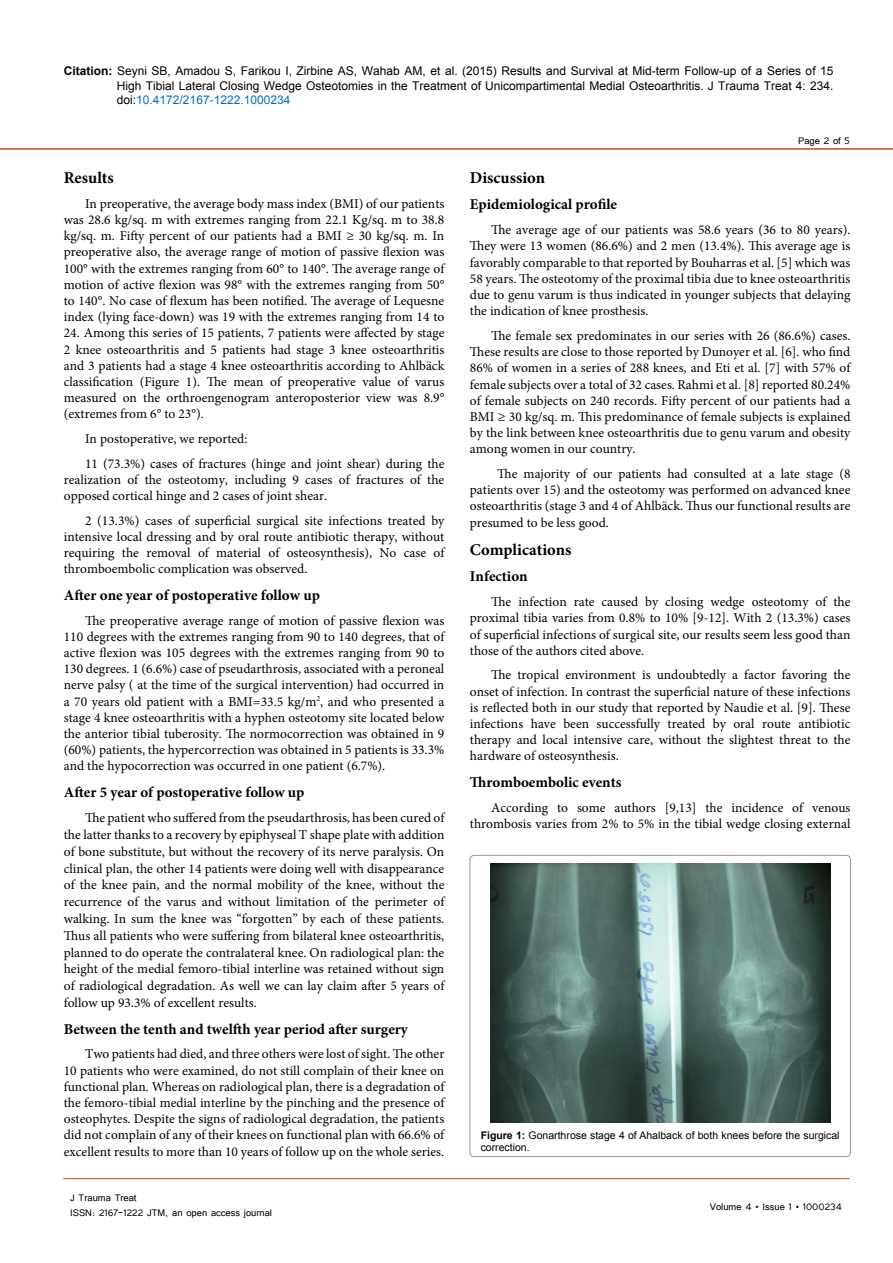
<style>
.page{position:relative;width:893px;height:1263px;background:#fff}
.page>*{position:absolute;margin:0;border:0;box-sizing:border-box;transform-origin:0 0}
.t1{font:700 16.5px "Minion Pro";color:#000}
.t2{font:700 15px "Minion Pro";color:#000}
.t3{font:13.5px/16.2px "Minion Pro";color:#000;text-align:justify}
.t4{font:12px/14.4px "Arial";color:#000;text-align:justify}
.t5{font:12px/14.4px "Tunga";color:#000}
.t6{font:10.5px/12.6px "Arial";color:#000}
.s1{font-weight:700}
.s2{color:#0072bc}
</style>
<div class="page">
<hr style="left:0;top:148px;width:893px;height:2px;background:#be4f18">
<hr style="left:63px;top:1178px;width:787px;height:1px;background:#be4f18">
<div style="left:470px;top:855px;width:380px;height:302px;border:1px solid #939598;border-radius:4px"></div>
<img style="left:490px;top:864px;width:340px;height:258px">
<p class="t4" style="left:117px;top:64px;width:718px;text-indent:-53px"><span class="s1">Citation:</span> Seyni SB, Amadou S, Farikou I, Zirbine AS, Wahab AM, et al. (2015) Results and Survival at Mid-term Follow-up of a Series of 15<br>High Tibial Lateral Closing Wedge Osteotomies in the Treatment of Unicompartimental Medial Osteoarthritis. J Trauma Treat 4: 234. doi:<span class="s2">10.4172/2167-1222.1000234</span></p>
<p class="t5" style="left:798px;top:133px;width:53px">Page 2 of 5</p>
<p class="t1" style="left:64px;top:166px;width:52px">Results</p>
<p class="t3" style="left:64px;top:195px;width:382px;text-indent:21px">In preoperative, the average body mass index (BMI) of our patients was 28.6 kg/sq. m with extremes ranging from 22.1 Kg/sq. m to 38.8 kg/sq. m. Fifty percent of our patients had a BMI ≥ 30 kg/sq. m. In preoperative also, the average range of motion of passive flexion was 100° with the extremes ranging from 60° to 140°. The average range of motion of active flexion was 98° with the extremes ranging from 50° to 140°. No case of flexum has been notified. The average of Lequesne index (lying face-down) was 19 with the extremes ranging from 14 to</p>
<p class="t3" style="left:64px;top:325px;width:382px">24. Among this series of 15 patients, 7 patients were affected by stage 2 knee osteoarthritis and 5 patients had stage 3 knee osteoarthritis and 3 patients had a stage 4 knee osteoarthritis according to Ahlbäck classification (Figure 1). The mean of preoperative value of varus measured on the orthroengenogram anteroposterior view was 8.9° (extremes from 6° to 23°).</p>
<p class="t3" style="left:85px;top:426px;width:361px;line-height:24.8px">In postoperative, we reported:<br>11 (73.3%) cases of fractures (hinge and joint shear) during the</p>
<p class="t3" style="left:64px;top:472px;width:382px">realization of the osteotomy, including 9 cases of fractures of the opposed cortical hinge and 2 cases of joint shear.</p>
<p class="t3" style="left:64px;top:512px;width:382px;text-indent:21px">2 (13.3%) cases of superficial surgical site infections treated by intensive local dressing and by oral route antibiotic therapy, without requiring the removal of material of osteosynthesis), No case of thromboembolic complication was observed.</p>
<p class="t2" style="left:64px;top:585px;width:258px">After one year of postoperative follow up</p>
<p class="t3" style="left:64px;top:612px;width:382px;text-indent:21px">The preoperative average range of motion of passive flexion was 110 degrees with the extremes ranging from 90 to 140 degrees, that of active flexion was 105 degrees with the extremes ranging from 90 to 130 degrees. 1 (6.6%) case of pseudarthrosis, associated with a peroneal nerve palsy ( at the time of the surgical intervention) had occurred in a 70 years old patient with a BMI=33.5 kg/m<sup>2</sup>, and who presented a stage 4 knee osteoarthritis with a hyphen osteotomy site located below the anterior tibial tuberosity. The normocorrection was obtained in 9 (60%) patients, the hypercorrection was obtained in 5 patients is 33.3% and the hypocorrection was occurred in one patient (6.7%).</p>
<p class="t2" style="left:64px;top:782px;width:242px">After 5 year of postoperative follow up</p>
<p class="t3" style="left:64px;top:810px;width:382px;line-height:16.8px;text-indent:21px">The patient who suffered from the pseudarthrosis, has been cured of the latter thanks to a recovery by epiphyseal T shape plate with addition of bone substitute, but without the recovery of its nerve paralysis. On clinical plan, the other 14 patients were doing well with disappearance of the knee pain, and the normal mobility of the knee, without the recurrence of the varus and without limitation of the perimeter of walking. In sum the knee was “forgotten” by each of these patients.<br>Thus all patients who were suffering from bilateral knee osteoarthritis, planned to do operate the contralateral knee. On radiological plan: the height of the medial femoro-tibial interline was retained without sign of radiological degradation. As well we can lay claim after 5 years of follow up 93.3% of excellent results.</p>
<p class="t2" style="left:64px;top:1018px;width:346px">Between the tenth and twelfth year period after surgery</p>
<p class="t3" style="left:64px;top:1046px;width:382px;text-indent:21px">Two patients had died, and three others were lost of sight. The other 10 patients who were examined, do not still complain of their knee on functional plan. Whereas on radiological plan, there is a degradation of the femoro-tibial medial interline by the pinching and the presence of osteophytes. Despite the signs of radiological degradation, the patients did not complain of any of their knees on functional plan with 66.6% of excellent results to more than 10 years of follow up on the whole series.</p>
<p class="t5" style="left:70px;top:1190px;width:203px">J Trauma Treat<br>ISSN: 2167-1222 JTM, an open access journal</p>
<p class="t1" style="left:470px;top:166px;width:77px">Discussion</p>
<p class="t2" style="left:470px;top:194px;width:149px">Epidemiological profile</p>
<p class="t3" style="left:470px;top:222px;width:382px;text-indent:21px">The average age of our patients was 58.6 years (36 to 80 years).<br>They were 13 women (86.6%) and 2 men (13.4%). This average age is favorably comparable to that reported by Bouharras et al. [5] which was 58 years. The osteotomy of the proximal tibia due to knee osteoarthritis due to genu varum is thus indicated in younger subjects that delaying the indication of knee prosthesis.</p>
<p class="t3" style="left:470px;top:328px;width:382px;text-indent:21px">The female sex predominates in our series with 26 (86.6%) cases.<br>These results are close to those reported by Dunoyer et al. [6]. who find 86% of women in a series of 288 knees, and Eti et al. [7] with 57% of female subjects over a total of 32 cases. Rahmi et al. [8] reported 80.24% of female subjects on 240 records. Fifty percent of our patients had a BMI ≥ 30 kg/sq. m. This predominance of female subjects is explained by the link between knee osteoarthritis due to genu varum and obesity among women in our country.</p>
<p class="t3" style="left:470px;top:466px;width:382px;text-indent:27px">The majority of our patients had consulted at a late stage (8 patients over 15) and the osteotomy was performed on advanced knee osteoarthritis (stage 3 and 4 of Ahlbäck. Thus our functional results are presumed to be less good.</p>
<p class="t1" style="left:470px;top:538px;width:103px">Complications</p>
<p class="t2" style="left:470px;top:566px;width:59px">Infection</p>
<p class="t3" style="left:470px;top:594px;width:382px;text-indent:21px">The infection rate caused by closing wedge osteotomy of the proximal tibia varies from 0.8% to 10% [9-12]. With 2 (13.3%) cases of superficial infections of surgical site, our results seem less good than those of the authors cited above.</p>
<p class="t3" style="left:470px;top:667px;width:382px;text-indent:21px">The tropical environment is undoubtedly a factor favoring the onset of infection. In contrast the superficial nature of these infections is reflected both in our study that reported by Naudie et al. [9]. These infections have been successfully treated by oral route antibiotic therapy and local intensive care, without the slightest threat to the hardware of osteosynthesis.</p>
<p class="t2" style="left:470px;top:772px;width:153px">Thromboembolic events</p>
<p class="t3" style="left:470px;top:799px;width:382px;text-align:right">According to some authors [9,13] the incidence of venous thrombosis varies from 2% to 5% in the tibial wedge closing external</p>
<p class="t6" style="left:481px;top:1129px;width:360px"><span class="s1">Figure 1:</span> Gonarthrose stage 4 of Ahalback of both knees before the surgical correction.</p>
<p class="t5" style="left:710px;top:1199px;width:134px">Volume 4 • Issue 1 • 1000234</p>
</div>
